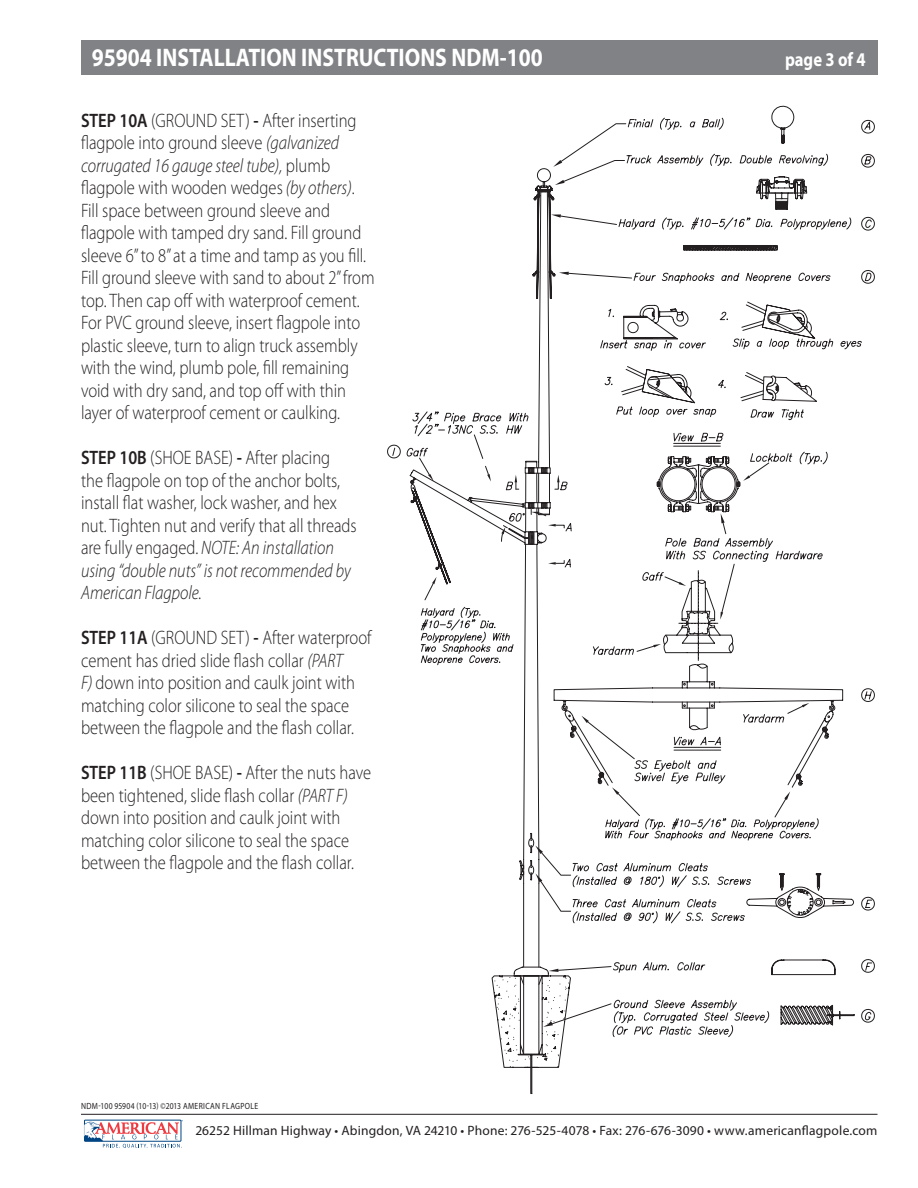
<style>
.page{position:relative;width:918px;height:1188px;background:#fff}
.page>*{position:absolute;margin:0;border:0;box-sizing:border-box;transform-origin:0 0}
.t1{font:700 25.5px "Myriad Pro";color:#fff;scale:.85 1}
.t2{font:300 19.5px/22.5px "Myriad Pro";color:#231f20;scale:.85 1}
.t3{font:700 19.5px "Myriad Pro";color:#fff;scale:.85 1}
.t4{font:13.5px "Myriad Pro";letter-spacing:.01em;color:#231f20}
.t5{font:9px "Myriad Pro";letter-spacing:.045em;color:#231f20;scale:.85 1}
.s1{font-weight:600}
.s2{font-style:italic}
</style>
<div class="page">
<div style="left:81px;top:40px;width:797px;height:35px;background:#808285"></div>
<svg style="left:84px;top:1120px;width:99px;height:28px"></svg>
<hr style="left:81px;top:1114px;width:797px;height:1px;background:#231f20">
<svg style="left:412px;top:105px;width:417px;height:338px"></svg>
<svg style="left:572px;top:172px;width:303px;height:271px"></svg>
<svg style="left:541px;top:896px;width:334px;height:142px"></svg>
<svg style="left:536px;top:876px;width:319px;height:151px"></svg>
<svg style="left:387px;top:443px;width:488px;height:433px"></svg>
<p class="t1" style="left:92px;top:41px;width:532px">95904 INSTALLATION INSTRUCTIONS NDM-100</p>
<p class="t3" style="left:785px;top:47px;width:97px">page 3 of 4</p>
<p class="t2" style="left:81px;top:109px;width:347px"><span class="s1">STEP 10A</span> (GROUND SET) <span class="s1">-</span> After inserting flagpole into ground sleeve <span class="s2">(galvanized corrugated 16 gauge steel tube),</span> plumb flagpole with wooden wedges <span class="s2">(by others)</span>.<br>Fill space between ground sleeve and flagpole with tamped dry sand. Fill ground sleeve 6” to 8” at a time and tamp as you fill.<br>Fill ground sleeve with sand to about 2” from top. Then cap off with waterproof cement.<br>For PVC ground sleeve, insert flagpole into plastic sleeve, turn to align truck assembly with the wind, plumb pole, fill remaining void with dry sand, and top off with thin layer of waterproof cement or caulking.</p>
<p class="t2" style="left:81px;top:447px;width:326px"><span class="s1">STEP 10B</span> (SHOE BASE) <span class="s1">-</span> After placing the flagpole on top of the anchor bolts, install flat washer, lock washer, and hex nut. Tighten nut and verify that all threads are fully engaged. <span class="s2">NOTE: An installation using “double nuts” is not recommended by American Flagpole.</span></p>
<p class="t2" style="left:81px;top:627px;width:343px"><span class="s1">STEP 11A</span> (GROUND SET) <span class="s1">-</span> After waterproof cement has dried slide flash collar <span class="s2">(PART<br>F)</span> down into position and caulk joint with matching color silicone to seal the space between the flagpole and the flash collar.</p>
<p class="t2" style="left:81px;top:762px;width:343px"><span class="s1">STEP 11B</span> (SHOE BASE) <span class="s1">-</span> After the nuts have been tightened, slide flash collar <span class="s2">(PART F) </span>down into position and caulk joint with matching color silicone to seal the space between the flagpole and the flash collar.</p>
<p class="t5" style="left:81px;top:1100px;width:210px">NDM-100 95904 (10-13) ©2013 AMERICAN FLAGPOLE</p>
<p class="t4" style="left:195px;top:1123px;width:684px">26252 Hillman Highway • Abingdon, VA 24210 • Phone: 276-525-4078 • Fax: 276-676-3090 • www.americanflagpole.com</p>
</div>
